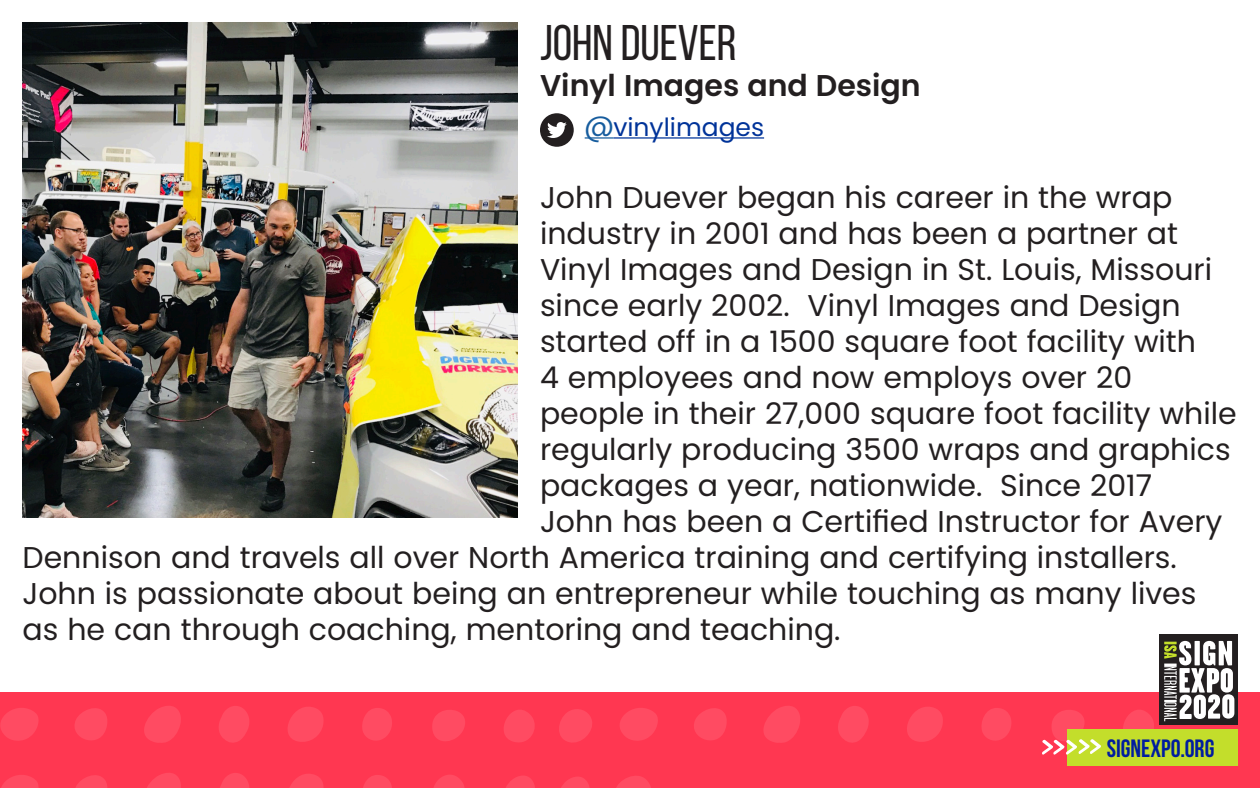
<style>
.page{position:relative;width:1260px;height:788px;background:#fff}
.page>*{position:absolute;margin:0;border:0;box-sizing:border-box;transform-origin:0 0}
.t1{font:50px "Bebas Neue";color:#231f20}
.t2{font:30px "Poppins";color:#231f20}
.t3{font:600 30px "Poppins";color:#231f20}
.t4{font:25px "Poppins";color:#039}
.t5{font:700 25px "Bebas Neue";color:#001d9f}
.s1{color:#175d9e}
</style>
<div class="page">
<svg style="left:585px;top:137px;width:28px;height:1px"></svg>
<hr style="left:613px;top:137px;width:151px;height:1px;background:#039">
<img style="left:22px;top:22px;width:496px;height:496px">
<div style="left:540px;top:113px;width:34px;height:34px;background:#231f20;border-radius:50%"></div>
<svg style="left:547px;top:122px;width:20px;height:16px"></svg>
<div style="left:0;top:692px;width:1260px;height:96px;background:#ff3751"></div>
<svg style="left:1px;top:775px;width:38px;height:13px"></svg>
<svg style="left:147px;top:773px;width:34px;height:15px"></svg>
<svg style="left:290px;top:774px;width:34px;height:14px"></svg>
<svg style="left:363px;top:775px;width:29px;height:13px"></svg>
<svg style="left:506px;top:776px;width:29px;height:12px"></svg>
<svg style="left:434px;top:775px;width:30px;height:13px"></svg>
<svg style="left:220px;top:773px;width:29px;height:15px"></svg>
<svg style="left:76px;top:775px;width:31px;height:13px"></svg>
<svg style="left:0;top:708px;width:39px;height:33px"></svg>
<svg style="left:144px;top:706px;width:37px;height:37px"></svg>
<svg style="left:288px;top:707px;width:36px;height:35px"></svg>
<svg style="left:362px;top:708px;width:30px;height:33px"></svg>
<svg style="left:504px;top:710px;width:31px;height:32px"></svg>
<svg style="left:561px;top:777px;width:29px;height:11px"></svg>
<svg style="left:559px;top:709px;width:33px;height:34px"></svg>
<svg style="left:616px;top:776px;width:35px;height:12px"></svg>
<svg style="left:432px;top:710px;width:33px;height:31px"></svg>
<svg style="left:219px;top:706px;width:30px;height:37px"></svg>
<svg style="left:75px;top:708px;width:32px;height:32px"></svg>
<svg style="left:620px;top:708px;width:38px;height:33px"></svg>
<svg style="left:763px;top:706px;width:37px;height:37px"></svg>
<svg style="left:907px;top:707px;width:36px;height:35px"></svg>
<svg style="left:982px;top:708px;width:29px;height:33px"></svg>
<svg style="left:838px;top:706px;width:31px;height:37px"></svg>
<svg style="left:694px;top:708px;width:33px;height:32px"></svg>
<div style="left:1067px;top:729px;width:171px;height:36px;background:#c3de2b"></div>
<svg style="left:1042px;top:710px;width:59px;height:45px"></svg>
<div style="left:1159px;top:634px;width:79px;height:91px;background:#231f20"></div>
<svg style="left:1123px;top:640px;width:111px;height:89px"></svg>
<p class="t1" style="left:540px;top:16px;width:198px">JOHN DUEVER</p>
<p class="t3" style="left:540px;top:68px;width:382px">Vinyl Images and Design</p>
<p class="t4" style="left:585px;top:113px;width:181px"><span class="s1">@</span>vinylimages</p>
<p class="t2" style="left:540px;top:180px;width:634px">John Duever began his career in the wrap</p>
<p class="t2" style="left:540px;top:216px;width:640px">industry in 2001 and has been a partner at</p>
<p class="t2" style="left:540px;top:252px;width:674px">Vinyl Images and Design in St. Louis, Missouri</p>
<p class="t2" style="left:540px;top:288px;width:642px">since early 2002. Vinyl Images and Design</p>
<p class="t2" style="left:540px;top:324px;width:658px">started off in a 1500 square foot facility with</p>
<p class="t2" style="left:540px;top:360px;width:594px">4 employees and now employs over 20</p>
<p class="t2" style="left:540px;top:396px;width:698px">people in their 27,000 square foot facility while</p>
<p class="t2" style="left:540px;top:432px;width:692px">regularly producing 3500 wraps and graphics</p>
<p class="t2" style="left:540px;top:468px;width:614px">packages a year, nationwide. Since 2017</p>
<p class="t2" style="left:540px;top:504px;width:684px">John has been a Certified Instructor for Avery</p>
<p class="t2" style="left:22px;top:540px;width:1156px">Dennison and travels all over North America training and certifying installers.</p>
<p class="t2" style="left:22px;top:576px;width:1176px">John is passionate about being an entrepreneur while touching as many lives</p>
<p class="t2" style="left:22px;top:612px;width:820px">as he can through coaching, mentoring and teaching.</p>
<p class="t5" style="left:1107px;top:734px;width:109px">SIGNEXPO.ORG</p>
</div>
